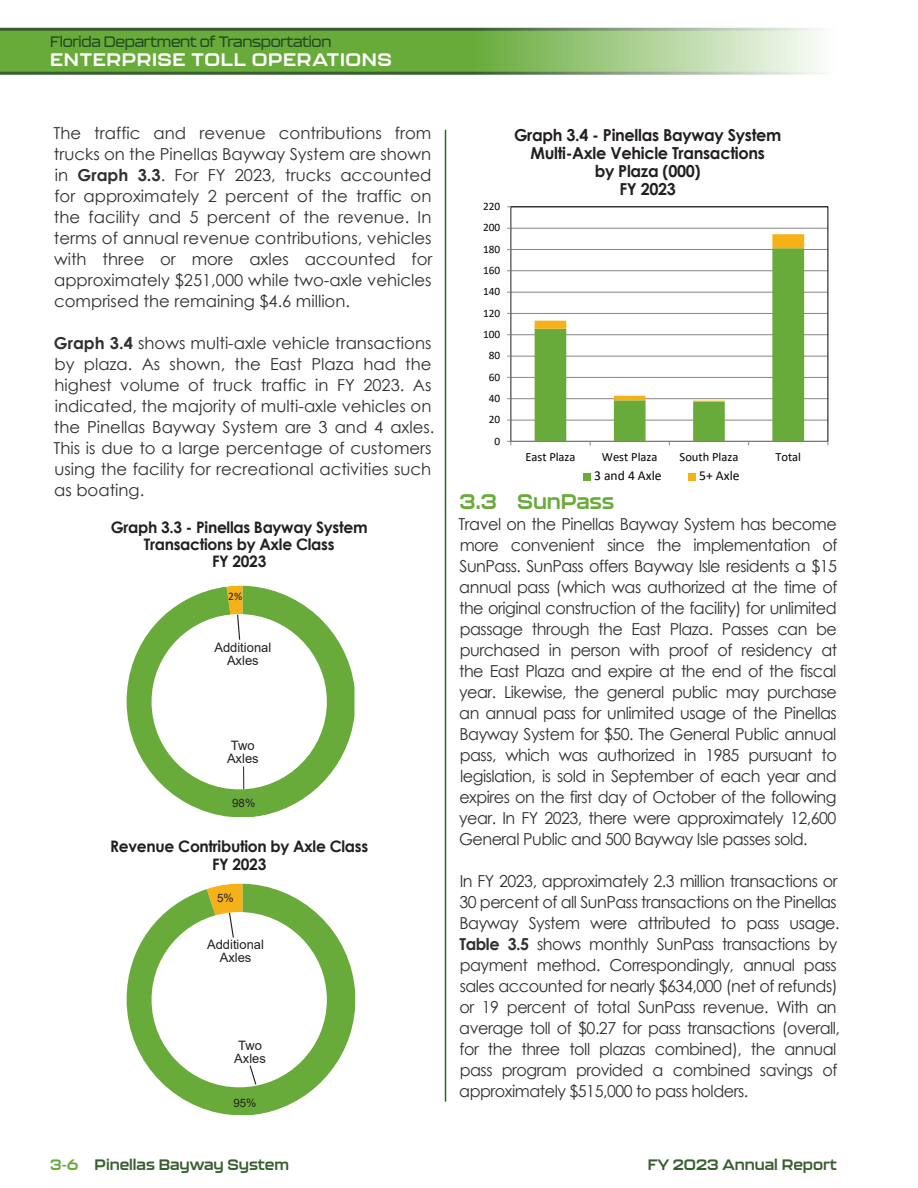
<style>
.page{position:relative;width:918px;height:1188px;background:#fff}
.page>*{position:absolute;margin:0;border:0;box-sizing:border-box;transform-origin:0 0}
.Head_1{font:700 21px "Kallisto";letter-spacing:-.01em;color:#68ab3b}
.t1{font:700 18px "Kallisto";letter-spacing:.03em;color:#fff;scale:1.05 1}
.Regular_text{font:16.5px/21px "Century Gothic";letter-spacing:-.03em;color:#312f30;text-align:justify}
.Regular_text-2{font:16.5px/21px "Century Gothic";color:#312f30}
.Figure_Title{font:700 16.5px/18px "Century Gothic";letter-spacing:-.02em;color:#231f20;text-align:center}
.Figure_Title-2{font:700 15.9px/17.2px "Century Gothic";letter-spacing:-.02em;color:#231f20;text-align:center}
.Graph_Title{font:700 15.9px "Century Gothic";letter-spacing:-.02em;color:#231f20}
.t2{font:700 15px "Kallisto";color:#385e2f}
.t3{font:500 15px "Kallisto";letter-spacing:-.02em;color:#234920}
.t4{font:13.65px "Calibri";color:#040503}
.t5{font:12.9px/12.9px "Arial";color:#231f20;text-align:center}
.t6{font:12.6px "Calibri";color:#040503}
.t7{font:11.55px "Arial";color:#231f20}
.t8{font:11.55px "Calibri";color:#231f20}
.t9{font:11.25px "Calibri";color:#040503}
.s1{font-weight:700}
.s2{color:#68ab3b}
</style>
<div class="page">
<svg style="left:0;top:28px;width:819px;height:47px;background:#81b460"></svg>
<hr style="left:445px;top:130px;width:1px;height:972px;background:#385e2f">
<hr style="left:511px;top:228px;width:317px;height:1px;background:#868686">
<hr style="left:511px;top:249px;width:317px;height:1px;background:#868686">
<hr style="left:511px;top:270px;width:317px;height:1px;background:#868686">
<hr style="left:511px;top:292px;width:317px;height:1px;background:#868686">
<hr style="left:511px;top:313px;width:317px;height:1px;background:#868686">
<hr style="left:511px;top:334px;width:317px;height:1px;background:#868686">
<hr style="left:511px;top:356px;width:317px;height:1px;background:#868686">
<hr style="left:511px;top:377px;width:317px;height:1px;background:#868686">
<hr style="left:511px;top:398px;width:317px;height:1px;background:#868686">
<hr style="left:511px;top:420px;width:317px;height:1px;background:#868686">
<svg style="left:535px;top:402px;width:269px;height:39px"></svg>
<svg style="left:535px;top:234px;width:269px;height:168px"></svg>
<hr style="left:510px;top:207px;width:1px;height:234px;background:#868686">
<hr style="left:511px;top:441px;width:317px;height:1px;background:#868686">
<div style="left:583px;top:473px;width:8px;height:7px;background:#68ab3b"></div>
<div style="left:688px;top:473px;width:8px;height:7px;background:#f7b118"></div>
<svg style="left:127px;top:586px;width:227px;height:231px"></svg>
<svg style="left:227px;top:586px;width:16px;height:116px"></svg>
<svg style="left:243px;top:767px;width:1px;height:22px"></svg>
<svg style="left:127px;top:885px;width:228px;height:230px"></svg>
<svg style="left:207px;top:884px;width:50px;height:202px"></svg>
<p class="t3" style="left:50px;top:33px;width:283px">Florida Department of Transportation</p>
<p class="t1" style="left:50px;top:49px;width:327px">ENTERPRISE TOLL OPERATIONS</p>
<p class="Regular_text" style="left:53px;top:122px;width:381px">The traffic and revenue contributions from trucks on the Pinellas Bayway System are shown in <span class="s1">Graph 3.3</span>. For FY 2023, trucks accounted for approximately 2 percent of the traffic on the facility and 5 percent of the revenue. In terms of annual revenue contributions, vehicles with three or more axles accounted for approximately $251,000 while two-axle vehicles comprised the remaining $4.6 million.</p>
<p class="Regular_text-2" style="left:53px;top:332px;width:383px"><span class="s1">Graph 3.4</span> shows multi-axle vehicle transactions by plaza. As shown, the East Plaza had the highest volume of truck traffic in FY 2023. As indicated, the majority of multi-axle vehicles on the Pinellas Bayway System are 3 and 4 axles.<br>This is due to a large percentage of customers using the facility for recreational activities such as boating.</p>
<p class="Figure_Title-2" style="left:111px;top:518px;width:258px">Graph 3.3 - Pinellas Bayway System</p>
<p class="Graph_Title" style="left:144px;top:532px;width:192px">Transactions by Axle Class</p>
<p class="Figure_Title-2" style="left:212px;top:552px;width:56px">FY 2023</p>
<p class="t8" style="left:228px;top:589px;width:16px">2%</p>
<p class="t5" style="left:214px;top:641px;width:58px">Additional<br>Axles</p>
<p class="t5" style="left:227px;top:739px;width:33px">Two<br>Axles</p>
<p class="t7" style="left:232px;top:795px;width:25px">98%</p>
<p class="Figure_Title-2" style="left:110px;top:837px;width:259px">Revenue Contribution by Axle Class<br>FY 2023</p>
<p class="t7" style="left:217px;top:890px;width:18px">5%</p>
<p class="t5" style="left:207px;top:938px;width:58px">Additional<br>Axles</p>
<p class="t5" style="left:234px;top:1039px;width:33px">Two<br>Axles</p>
<p class="t7" style="left:233px;top:1095px;width:25px">95%</p>
<p class="t9" style="left:483px;top:199px;width:19px">220</p>
<p class="t9" style="left:483px;top:220px;width:19px">200</p>
<p class="t9" style="left:483px;top:241px;width:19px">180</p>
<p class="t9" style="left:483px;top:262px;width:19px">160</p>
<p class="t9" style="left:483px;top:284px;width:19px">140</p>
<p class="t9" style="left:483px;top:305px;width:19px">120</p>
<p class="t9" style="left:483px;top:326px;width:19px">100</p>
<p class="t9" style="left:489px;top:348px;width:13px">80</p>
<p class="t9" style="left:489px;top:369px;width:13px">60</p>
<p class="t9" style="left:489px;top:390px;width:13px">40</p>
<p class="t9" style="left:489px;top:412px;width:13px">20</p>
<p class="t9" style="left:495px;top:433px;width:7px">0</p>
<p class="Figure_Title" style="left:514px;top:125px;width:269px">Graph 3.4 - Pinellas Bayway System<br>Multi-Axle Vehicle Transactions<br>by Plaza (000)<br>FY 2023</p>
<p class="t6" style="left:525px;top:448px;width:52px">East Plaza</p>
<p class="t6" style="left:602px;top:448px;width:57px">West Plaza</p>
<p class="t6" style="left:680px;top:448px;width:60px">South Plaza</p>
<p class="t6" style="left:775px;top:448px;width:27px">Total</p>
<p class="t4" style="left:594px;top:466px;width:69px">3 and 4 Axle</p>
<p class="t4" style="left:699px;top:466px;width:42px">5+ Axle</p>
<p class="Head_1" style="left:459px;top:489px;width:156px">3.3 SunPass</p>
<p class="Regular_text" style="left:459px;top:513px;width:380px">Travel on the Pinellas Bayway System has become more convenient since the implementation of SunPass. SunPass offers Bayway Isle residents a $15 annual pass (which was authorized at the time of the original construction of the facility) for unlimited passage through the East Plaza. Passes can be purchased in person with proof of residency at the East Plaza and expire at the end of the fiscal year. Likewise, the general public may purchase an annual pass for unlimited usage of the Pinellas Bayway System for $50. The General Public annual pass, which was authorized in 1985 pursuant to legislation, is sold in September of each year and expires on the first day of October of the following year. In FY 2023, there were approximately 12,600<br>General Public and 500 Bayway Isle passes sold.</p>
<p class="Regular_text" style="left:459px;top:870px;width:382px;text-align:left">In FY 2023, approximately 2.3 million transactions or 30 percent of all SunPass transactions on the Pinellas Bayway System were attributed to pass usage.<br><span class="s1">Table 3.5</span> shows monthly SunPass transactions by payment method. Correspondingly, annual pass sales accounted for nearly $634,000 (net of refunds) or 19 percent of total SunPass revenue. With an average toll of $0.27 for pass transactions (overall, for the three toll plazas combined), the annual pass program provided a combined savings of approximately $515,000 to pass holders.</p>
<p class="t2" style="left:50px;top:1155px;width:240px"><span class="s2">3-6</span> Pinellas Bayway System</p>
<p class="t2" style="left:648px;top:1155px;width:191px">FY 2023 Annual Report</p>
</div>
